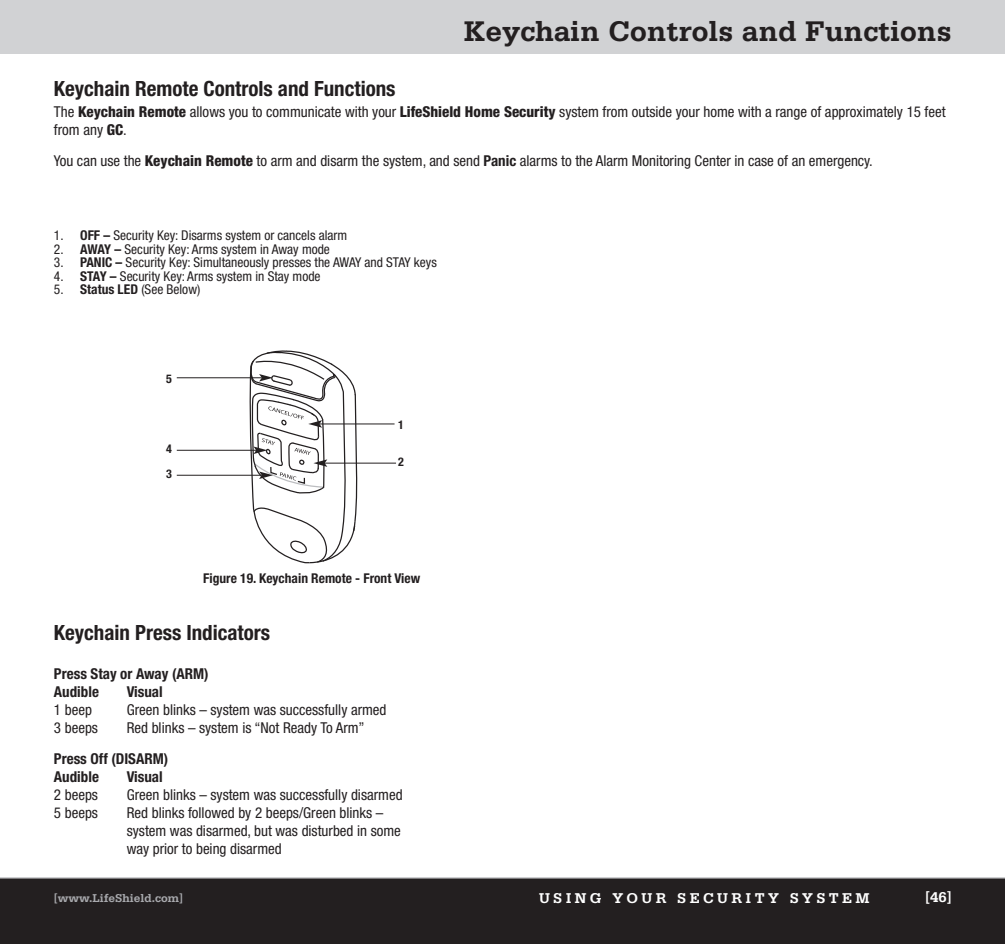
<style>
.page{position:relative;width:1005px;height:944px;background:#fff}
.page>*{position:absolute;margin:0;border:0;box-sizing:border-box;transform-origin:0 0}
.t1{font:700 30px "Serifa";color:#231f20}
.t2{font:700 condensed 21px "Helvetica Neue";color:#231f20}
.t3{font:condensed 15px/18px "Helvetica Neue";color:#231f20}
.t4{font:700 condensed 15px/18px "Helvetica Neue";color:#231f20}
.t5{font:700 15px "Serifa";letter-spacing:.22em;color:#fff}
.t6{font:condensed 13.5px "Helvetica Neue";color:#231f20}
.t7{font:700 condensed 13.5px "Helvetica Neue";color:#231f20}
.t8{font:700 12px "Serifa";color:#a8a9ad}
.t9{font:700 condensed 12px/24.9px "Helvetica Neue";color:#231f20}
.s1{font-weight:800}
.s2{font-weight:700}
</style>
<div class="page">
<div style="left:0;top:0;width:1005px;height:54px;background:#d1d2d4"></div>
<div style="left:0;top:877px;width:1005px;height:67px;background:#231f20"></div>
<hr style="left:0;top:877px;width:1005px;height:1px;background:#d1d2d4">
<hr style="left:320px;top:424px;width:75px;height:1px;background:#231f20">
<hr style="left:325px;top:463px;width:71px;height:1px;background:#231f20">
<hr style="left:177px;top:377px;width:85px;height:1px;background:#231f20">
<hr style="left:177px;top:450px;width:79px;height:1px;background:#231f20">
<hr style="left:177px;top:475px;width:85px;height:1px;background:#231f20">
<svg style="left:249px;top:350px;width:108px;height:214px"></svg>
<h1 class="t1" style="left:464px;top:21px;width:489px">Keychain Controls and Functions</h1>
<h2 class="t2" style="left:54px;top:81px;width:343px">Keychain Remote Controls and Functions</h2>
<p class="t3" style="left:54px;top:104px;width:893px">The <span class="s1">Keychain Remote</span> allows you to communicate with your <span class="s1">LifeShield Home Security</span> system from outside your home with a range of approximately 15 feet from any <span class="s1">GC</span>.</p>
<p class="t3" style="left:54px;top:153px;width:820px">You can use the <span class="s1">Keychain Remote</span> to arm and disarm the system, and send <span class="s2">Panic</span> alarms to the Alarm Monitoring Center in case of an emergency.</p>
<p class="t6" style="left:54px;top:231px;width:295px">1. <span class="s2">OFF –</span> Security Key: Disarms system or cancels alarm</p>
<p class="t6" style="left:54px;top:244px;width:278px">2. <span class="s2">AWAY –</span> Security Key: Arms system in Away mode</p>
<p class="t6" style="left:54px;top:258px;width:384px">3. <span class="s2">PANIC –</span> Security Key: Simultaneously presses the AWAY and STAY keys</p>
<p class="t6" style="left:54px;top:271px;width:268px">4. <span class="s2">STAY –</span> Security Key: Arms system in Stay mode</p>
<p class="t6" style="left:54px;top:285px;width:148px">5. <span class="s2">Status LED</span> (See Below)</p>
<p class="t9" style="left:166px;top:367px;width:7px">5</p>
<p class="t9" style="left:166px;top:438px;width:7px">4<br>3</p>
<p class="t9" style="left:398px;top:413px;width:7px">1</p>
<p class="t9" style="left:398px;top:450px;width:7px">2</p>
<p class="t7" style="left:203px;top:574px;width:218px">Figure 19. Keychain Remote - Front View</p>
<h2 class="t2" style="left:54px;top:625px;width:218px">Keychain Press Indicators</h2>
<p class="t4" style="left:54px;top:665px;width:156px">Press Stay or Away (ARM)<br>Audible</p>
<p class="t4" style="left:127px;top:683px;width:37px">Visual</p>
<p class="t3" style="left:54px;top:701px;width:39px">1 beep</p>
<p class="t3" style="left:127px;top:701px;width:261px">Green blinks – system was successfully armed</p>
<p class="t3" style="left:54px;top:719px;width:46px">3 beeps</p>
<p class="t3" style="left:127px;top:719px;width:239px">Red blinks – system is “Not Ready To Arm”</p>
<p class="t4" style="left:54px;top:751px;width:116px">Press Off (DISARM)<br>Audible</p>
<p class="t4" style="left:127px;top:769px;width:37px">Visual</p>
<p class="t3" style="left:54px;top:787px;width:46px">2 beeps</p>
<p class="t3" style="left:127px;top:787px;width:277px">Green blinks – system was successfully disarmed</p>
<p class="t3" style="left:54px;top:805px;width:46px">5 beeps</p>
<p class="t3" style="left:127px;top:805px;width:276px">Red blinks followed by 2 beeps/Green blinks – system was disarmed, but was disturbed in some way prior to being disarmed</p>
<p class="t8" style="left:54px;top:894px;width:131px">[www.LifeShield.com]</p>
<p class="t5" style="left:539px;top:893px;width:332px">USING YOUR SECURITY SYSTEM</p>
<p class="t5" style="left:925px;top:892px;width:28px">[46]</p>
</div>
